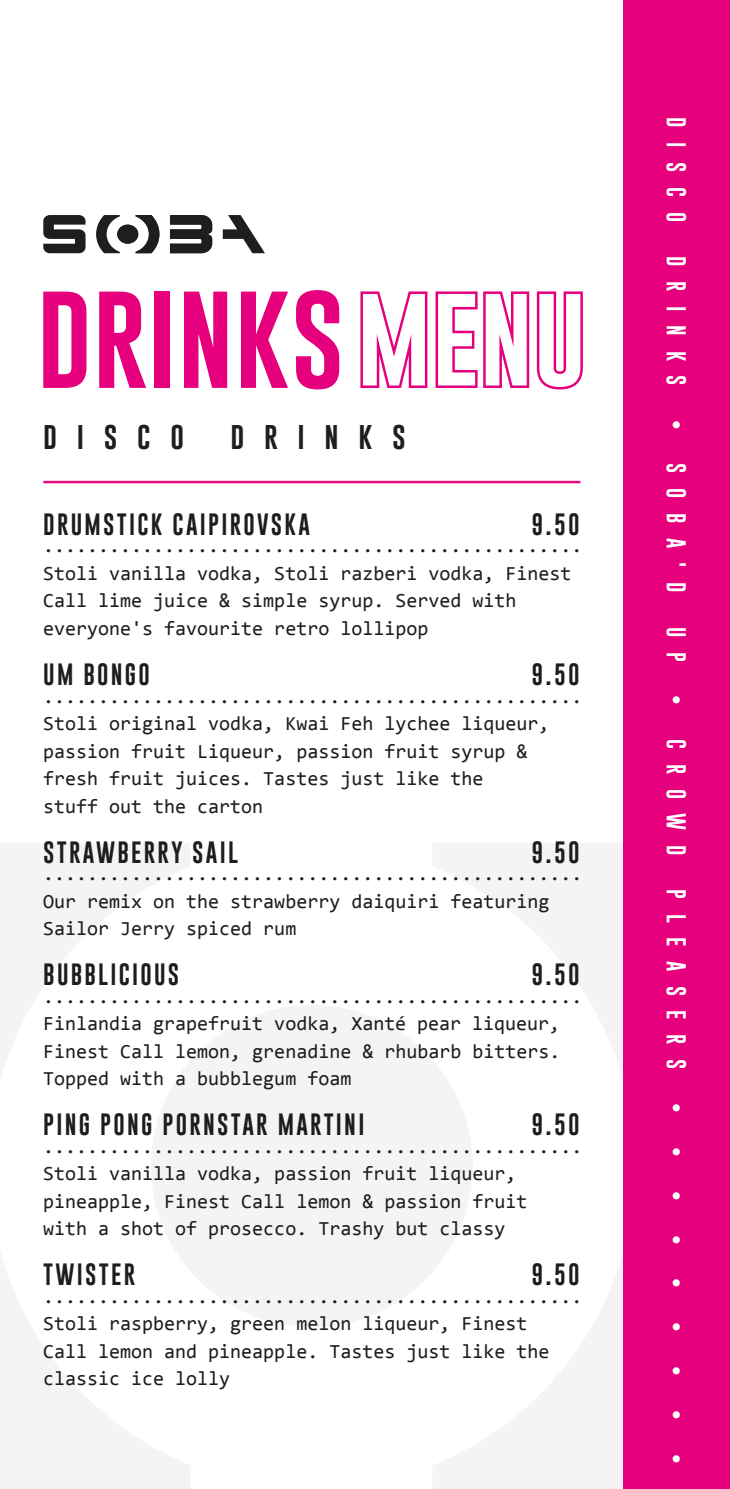
<style>
.page{position:relative;width:730px;height:1489px;background:#fff}
.page>*{position:absolute;margin:0;border:0;box-sizing:border-box;transform-origin:0 0}
.t1{font:25px "Gobold";letter-spacing:.73em;color:#1e1e1c;scale:1.08 1}
.t2{font:22.5px "Gobold";letter-spacing:.1em;color:#1d1d1b}
.t3{font:20px/27.5px "Consolas";color:#1d1d1b}
.t4{font:20px "Gobold";letter-spacing:.73em;color:#fff}
</style>
<div class="page">
<div style="left:151px;top:1005px;width:322px;height:321px;background:#f4f4f4;border-radius:50%"></div>
<svg style="left:433px;top:843px;width:191px;height:645px"></svg>
<svg style="left:0;top:844px;width:190px;height:644px"></svg>
<div style="left:624px;top:0;width:106px;height:1488px;background:#e6007d"></div>
<hr style="left:43px;top:481px;width:537px;height:2px;background:#e40d7e">
<svg style="left:43px;top:291px;width:43px;height:97px"></svg>
<svg style="left:99px;top:291px;width:47px;height:97px"></svg>
<div style="left:155px;top:291px;width:15px;height:97px;background:#e6007d"></div>
<svg style="left:184px;top:291px;width:43px;height:97px"></svg>
<svg style="left:241px;top:291px;width:47px;height:97px"></svg>
<svg style="left:296px;top:290px;width:43px;height:99px"></svg>
<svg style="left:360px;top:291px;width:67px;height:97px"></svg>
<svg style="left:436px;top:291px;width:93px;height:97px"></svg>
<svg style="left:537px;top:291px;width:46px;height:98px"></svg>
<div style="left:117px;top:225px;width:21px;height:19px;background:#1e1e1c;border-radius:50%"></div>
<svg style="left:136px;top:215px;width:23px;height:38px"></svg>
<svg style="left:96px;top:215px;width:24px;height:38px"></svg>
<svg style="left:170px;top:215px;width:42px;height:38px"></svg>
<svg style="left:223px;top:215px;width:42px;height:38px"></svg>
<svg style="left:43px;top:215px;width:43px;height:38px"></svg>
<p class="t1" style="left:43px;top:421px;width:132px">DISCO</p>
<p class="t1" style="left:230px;top:421px;width:164px">DRINKS</p>
<p class="t2" style="left:532px;top:509px;width:50px">9.50</p>
<p class="t2" style="left:43px;top:509px;width:268px">DRUMSTICK CAIPIROVSKA</p>
<p class="t3" style="left:43px;top:531px;width:540px">.................................................<br>Stoli vanilla vodka, Stoli razberi vodka, Finest Call lime juice &amp; simple syrup. Served with everyone's favourite retro lollipop</p>
<p class="t2" style="left:43px;top:659px;width:108px">UM BONGO</p>
<p class="t3" style="left:43px;top:681px;width:540px">.................................................<br>Stoli original vodka, Kwai Feh lychee liqueur, passion fruit Liqueur, passion fruit syrup &amp; fresh fruit juices. Tastes just like the<br>stuff out the carton</p>
<p class="t2" style="left:43px;top:837px;width:196px">STRAWBERRY SAIL</p>
<p class="t3" style="left:43px;top:859px;width:540px">.................................................<br>Our remix on the strawberry daiquiri featuring<br>Sailor Jerry spiced rum</p>
<p class="t2" style="left:43px;top:959px;width:137px">BUBBLICIOUS</p>
<p class="t3" style="left:43px;top:981px;width:540px">.................................................<br>Finlandia grapefruit vodka, Xanté pear liqueur, Finest Call lemon, grenadine &amp; rhubarb bitters.<br>Topped with a bubblegum foam</p>
<p class="t2" style="left:43px;top:1109px;width:323px">PING PONG PORNSTAR MARTINI</p>
<p class="t3" style="left:43px;top:1131px;width:540px">.................................................<br>Stoli vanilla vodka, passion fruit liqueur, pineapple, Finest Call lemon &amp; passion fruit<br>with a shot of prosecco. Trashy but classy</p>
<p class="t2" style="left:43px;top:1259px;width:93px">TWISTER</p>
<p class="t3" style="left:43px;top:1281px;width:540px">.................................................<br>Stoli raspberry, green melon liqueur, Finest<br>Call lemon and pineapple. Tastes just like the classic ice lolly</p>
<p class="t2" style="left:532px;top:659px;width:50px">9.50</p>
<p class="t2" style="left:532px;top:837px;width:50px">9.50</p>
<p class="t2" style="left:532px;top:959px;width:50px">9.50</p>
<p class="t2" style="left:532px;top:1109px;width:50px">9.50</p>
<p class="t2" style="left:532px;top:1259px;width:50px">9.50</p>
<p class="t4" style="left:689px;top:117px;width:106px;rotate:90deg">DISCO</p>
<p class="t4" style="left:689px;top:256px;width:131px;rotate:90deg">DRINKS</p>
<p class="t4" style="left:689px;top:419px;width:174px;rotate:90deg">• SOBA'D</p>
<p class="t4" style="left:689px;top:626px;width:36px;rotate:90deg">U P</p>
<p class="t4" style="left:689px;top:695px;width:161px;rotate:90deg">• CROWD</p>
<p class="t4" style="left:689px;top:889px;width:181px;rotate:90deg">PLEASERS</p>
<p class="t4" style="left:689px;top:1103px;width:55px;rotate:90deg">• •</p>
<p class="t4" style="left:689px;top:1190px;width:55px;rotate:90deg">• •</p>
<p class="t4" style="left:689px;top:1278px;width:55px;rotate:90deg">• •</p>
<p class="t4" style="left:689px;top:1365px;width:55px;rotate:90deg">• •</p>
<p class="t4" style="left:689px;top:1453px;width:11px;rotate:90deg">•</p>
</div>
